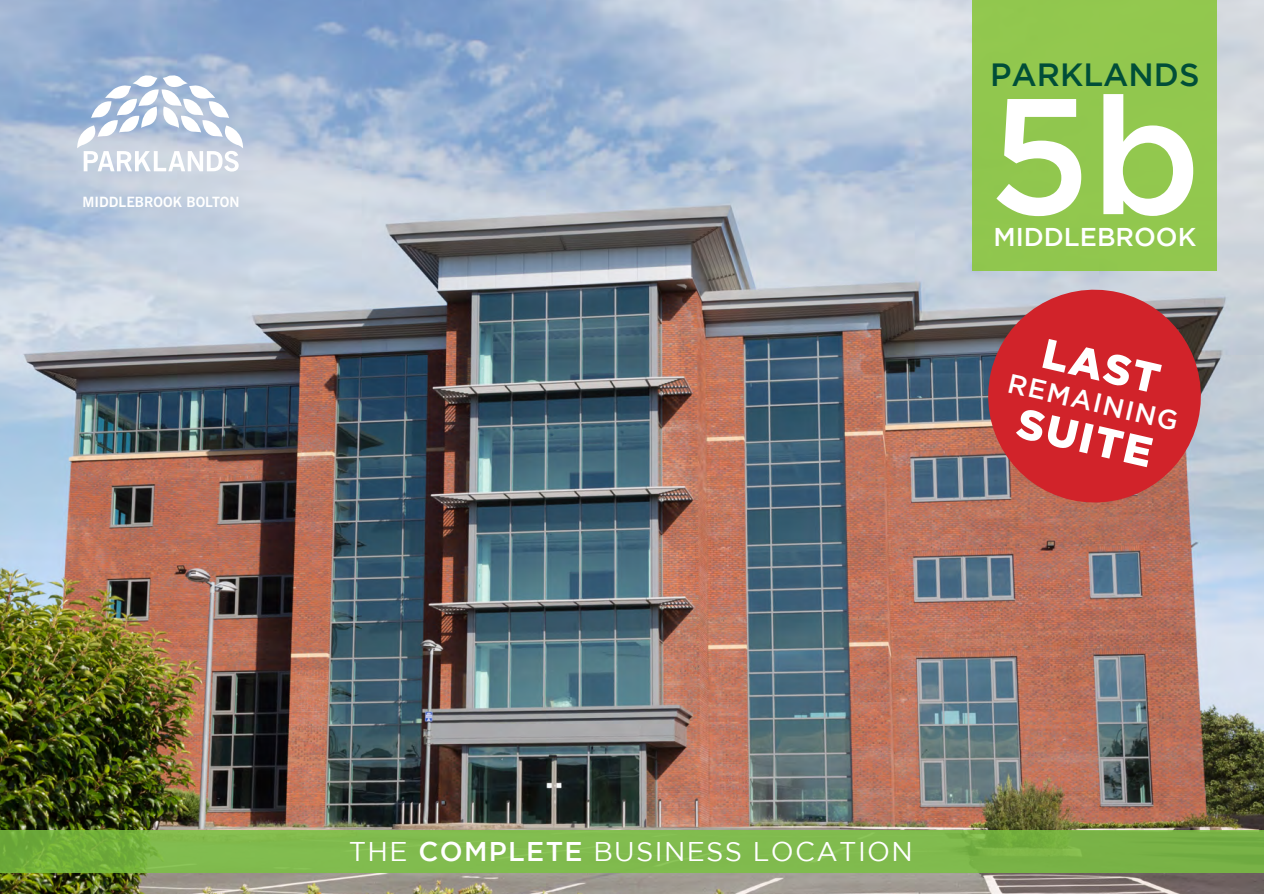
<style>
.page{position:relative;width:1264px;height:894px;background:#fff}
.page>*{position:absolute;margin:0;border:0;box-sizing:border-box;transform-origin:0 0}
.t1{font:500 164.4px "Gotham";color:#fff}
.t2{font:900 42px "Gotham HTF";color:#fff}
.t3{font:500 32.1px "Gotham";color:#004e38}
.t4{font:27px "Gotham";letter-spacing:.05em;color:#fff}
.t5{font:500 27px "Gotham";color:#fff}
.t6{font:500 25.65px "Gotham";color:#fff}
.t7{font:700 14.1px "News Gothic BT";color:#fff}
.s1{font-weight:500}
</style>
<div class="page">
<img style="left:0;top:0;width:1264px;height:893px">
<div style="left:972px;top:0;width:245px;height:270px;background:#91c74e"></div>
<svg style="left:77px;top:75px;width:166px;height:96px"></svg>
<svg style="left:0;top:829px;width:1264px;height:43px;background:#7db64b"></svg>
<svg style="left:977px;top:279px;width:234px;height:234px;background:#be474c"></svg>
<p class="t7" style="left:83px;top:194px;width:158px">MIDDLEBROOK BOLTON</p>
<p class="t3" style="left:990px;top:57px;width:211px">PARKLANDS</p>
<p class="t1" style="left:988px;top:62px;width:214px">5b</p>
<p class="t6" style="left:993px;top:222px;width:204px">MIDDLEBROOK</p>
<p class="t2" style="left:1048px;top:329px;width:121px;rotate:13deg">LAST</p>
<p class="t5" style="left:1011px;top:367px;width:176px;rotate:13deg">REMAINING</p>
<p class="t2" style="left:1023px;top:398px;width:139px;rotate:13deg">SUITE</p>
<p class="t4" style="left:349px;top:836px;width:565px">THE <span class="s1">COMPLETE</span> BUSINESS LOCATION</p>
</div>
